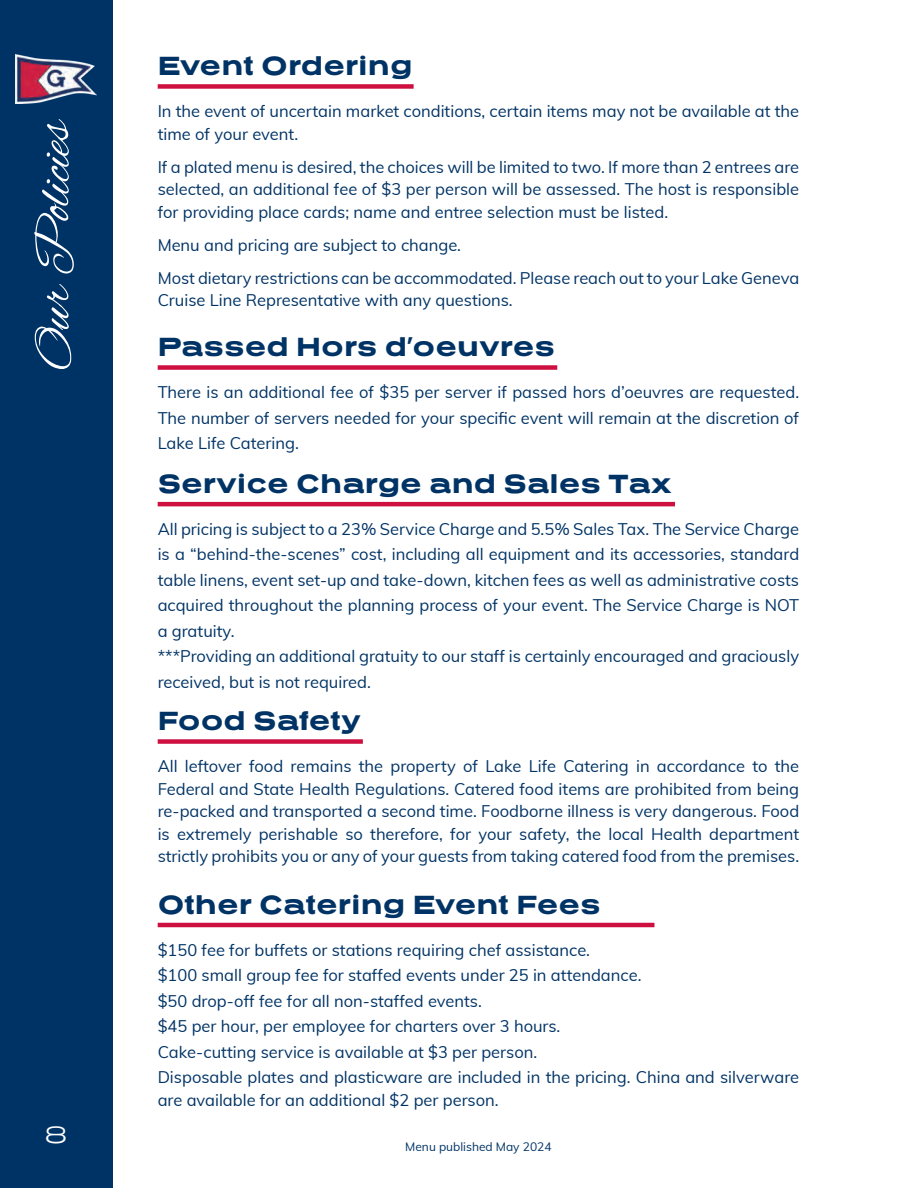
<style>
.page{position:relative;width:918px;height:1188px;background:#fff}
.page>*{position:absolute;margin:0;border:0;box-sizing:border-box;transform-origin:0 0}
.t1{font:52.5px "Alex Brush";color:#fff}
.t2{font:27px "Presicav Hv";color:#003365}
.t3{font:24px "Presicav Lt";color:#fff}
.t4{font:16.5px/22.5px "Muli";color:#003365}
.t5{font:12px "Muli";color:#003365}
</style>
<div class="page">
<div style="left:0;top:0;width:112px;height:1188px;background:#003365"></div>
<img style="left:16px;top:55px;width:80px;height:49px">
<div style="left:158px;top:84px;width:256px;height:5px;background:#ce1041"></div>
<div style="left:158px;top:365px;width:399px;height:5px;background:#ce1041"></div>
<hr style="left:158px;top:502px;width:517px;height:4px;background:#ce1041">
<div style="left:158px;top:739px;width:205px;height:5px;background:#ce1041"></div>
<hr style="left:158px;top:923px;width:496px;height:4px;background:#ce1041">
<p class="t1" style="left:25px;top:370px;width:254px;rotate:-90deg">Our Policies</p>
<p class="t3" style="left:45px;top:1120px;width:24px">8</p>
<p class="t2" style="left:158px;top:49px;width:257px">Event Ordering</p>
<p class="t4" style="left:158px;top:99px;width:643px">In the event of uncertain market conditions, certain items may not be available at the time of your event.</p>
<p class="t4" style="left:158px;top:155px;width:643px;text-align:justify">If a plated menu is desired, the choices will be limited to two. If more than 2 entrees are selected, an additional fee of $3 per person will be assessed. The host is responsible for providing place cards; name and entree selection must be listed.</p>
<p class="t4" style="left:158px;top:233px;width:305px">Menu and pricing are subject to change.</p>
<p class="t4" style="left:158px;top:266px;width:643px">Most dietary restrictions can be accommodated. Please reach out to your Lake Geneva<br>Cruise Line Representative with any questions.</p>
<p class="t2" style="left:158px;top:330px;width:399px">Passed Hors d’oeuvres</p>
<p class="t4" style="left:158px;top:379px;width:643px;line-height:25.5px;text-align:justify">There is an additional fee of $35 per server if passed hors d’oeuvres are requested.<br>The number of servers needed for your specific event will remain at the discretion of Lake Life Catering.</p>
<p class="t2" style="left:158px;top:466px;width:516px">Service Charge and Sales Tax</p>
<p class="t4" style="left:158px;top:515px;width:643px;line-height:25.5px;text-align:justify">All pricing is subject to a 23% Service Charge and 5.5% Sales Tax. The Service Charge is a “behind-the-scenes” cost, including all equipment and its accessories, standard table linens, event set-up and take-down, kitchen fees as well as administrative costs acquired throughout the planning process of your event. The Service Charge is NOT a gratuity.</p>
<p class="t4" style="left:158px;top:643px;width:643px;line-height:25.5px">***Providing an additional gratuity to our staff is certainly encouraged and graciously received, but is not required.</p>
<p class="t2" style="left:158px;top:704px;width:205px">Food Safety</p>
<p class="t4" style="left:158px;top:754px;width:643px;text-align:justify">All leftover food remains the property of Lake Life Catering in accordance to the Federal and State Health Regulations. Catered food items are prohibited from being re-packed and transported a second time. Foodborne illness is very dangerous. Food is extremely perishable so therefore, for your safety, the local Health department strictly prohibits you or any of your guests from taking catered food from the premises.</p>
<p class="t2" style="left:158px;top:887px;width:445px">Other Catering Event Fees</p>
<p class="t4" style="left:158px;top:938px;width:434px">$150 fee for buffets or stations requiring chef assistance.</p>
<p class="t4" style="left:158px;top:963px;width:485px">$100 small group fee for staffed events under 25 in attendance.</p>
<p class="t4" style="left:158px;top:989px;width:326px">$50 drop-off fee for all non-staffed events.</p>
<p class="t4" style="left:158px;top:1014px;width:404px">$45 per hour, per employee for charters over 3 hours.</p>
<p class="t4" style="left:158px;top:1040px;width:381px">Cake-cutting service is available at $3 per person.</p>
<p class="t4" style="left:158px;top:1065px;width:643px">Disposable plates and plasticware are included in the pricing. China and silverware are available for an additional $2 per person.</p>
<p class="t5" style="left:405px;top:1138px;width:148px">Menu published May 2024</p>
</div>
